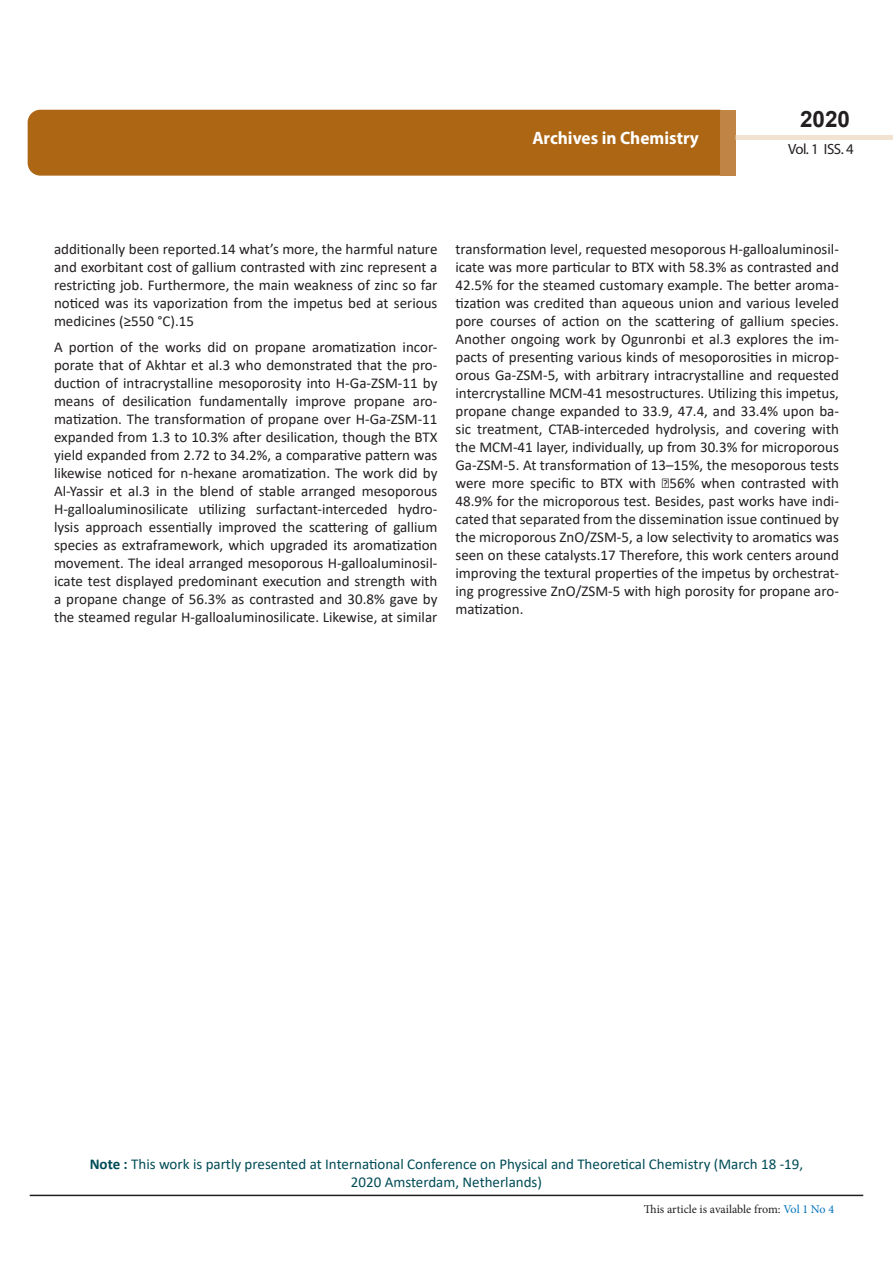
<style>
.page{position:relative;width:893px;height:1263px;background:#fff}
.page>*{position:absolute;margin:0;border:0;box-sizing:border-box;transform-origin:0 0}
.t1{font:700 22.5px "Arial";color:#231f20}
.t2{font:700 18px "Myriad Pro";color:#fff;scale:.96 1}
.t3{font:15px/18px "Calibri";color:#231f20;text-align:justify}
.t4{font:15px/18px "Calibri";color:#014c56;text-align:center}
.t5{font:14.85px "Myriad Pro";letter-spacing:-.03em;color:#231f20}
.t6{font:12px "Minion Pro";letter-spacing:-.005em;color:#231f20}
.s1{font-weight:700}
.s2{color:#0072bc}
</style>
<div class="page">
<div style="left:28px;top:110px;width:692px;height:66px;background:#ac6614"></div>
<div style="left:720px;top:110px;width:16px;height:66px;background:#c08544"></div>
<div style="left:736px;top:135px;width:157px;height:5px;background:#f1e2d1"></div>
<hr style="left:30px;top:1195px;width:833px;height:1px;background:#231f20">
<p class="t2" style="left:532px;top:126px;width:175px">Archives in Chemistry</p>
<h1 class="t1" style="left:800px;top:104px;width:52px">2020</h1>
<p class="t5" style="left:788px;top:140px;width:67px">Vol. 1 ISS. 4</p>
<p class="t3" style="left:54px;top:239px;width:385px">additionally been reported.14 what’s more, the harmful nature and exorbitant cost of gallium contrasted with zinc represent a restricting job. Furthermore, the main weakness of zinc so far noticed was its vaporization from the impetus bed at serious medicines (≥550 °C).15</p>
<p class="t3" style="left:54px;top:338px;width:385px">A portion of the works did on propane aromatization incor&shy;porate that of Akhtar et al.3 who demonstrated that the pro&shy;duction of intracrystalline mesoporosity into H-Ga-ZSM-11 by means of desilication fundamentally improve propane aro&shy;matization. The transformation of propane over H-Ga-ZSM-11 expanded from 1.3 to 10.3% after desilication, though the BTX yield expanded from 2.72 to 34.2%, a comparative pattern was likewise noticed for n-hexane aromatization. The work did by Al-Yassir et al.3 in the blend of stable arranged mesoporous H-galloaluminosilicate utilizing surfactant-interceded hydro&shy;lysis approach essentially improved the scattering of gallium species as extraframework, which upgraded its aromatization movement. The ideal arranged mesoporous H-galloaluminosil&shy;icate test displayed predominant execution and strength with a propane change of 56.3% as contrasted and 30.8% gave by the steamed regular H-galloaluminosilicate. Likewise, at similar</p>
<p class="t3" style="left:455px;top:239px;width:385px">transformation level, requested mesoporous H-galloaluminosil&shy;icate was more particular to BTX with 58.3% as contrasted and 42.5% for the steamed customary example. The better aroma&shy;tization was credited than aqueous union and various leveled pore courses of action on the scattering of gallium species.<br>Another ongoing work by Ogunronbi et al.3 explores the im&shy;pacts of presenting various kinds of mesoporosities in microp&shy;orous Ga-ZSM-5, with arbitrary intracrystalline and requested intercrystalline MCM-41 mesostructures. Utilizing this impetus, propane change expanded to 33.9, 47.4, and 33.4% upon ba&shy;sic treatment, CTAB-interceded hydrolysis, and covering with the MCM-41 layer, individually, up from 30.3% for microporous Ga-ZSM-5. At transformation of 13–15%, the mesoporous tests were more specific to BTX with ∼56% when contrasted with 48.9% for the microporous test. Besides, past works have indi&shy;cated that separated from the dissemination issue continued by the microporous ZnO/ZSM-5, a low selectivity to aromatics was seen on these catalysts.17 Therefore, this work centers around improving the textural properties of the impetus by orchestrat&shy;ing progressive ZnO/ZSM-5 with high porosity for propane aro&shy;matization.</p>
<p class="t4" style="left:90px;top:1155px;width:715px"><span class="s1">Note :</span> This work is partly presented at International Conference on Physical and Theoretical Chemistry (March 18 -19,<br>2020 Amsterdam, Netherlands)</p>
<p class="t6" style="left:644px;top:1201px;width:192px">This article is available from: <span class="s2">Vol 1 No 4</span></p>
</div>
